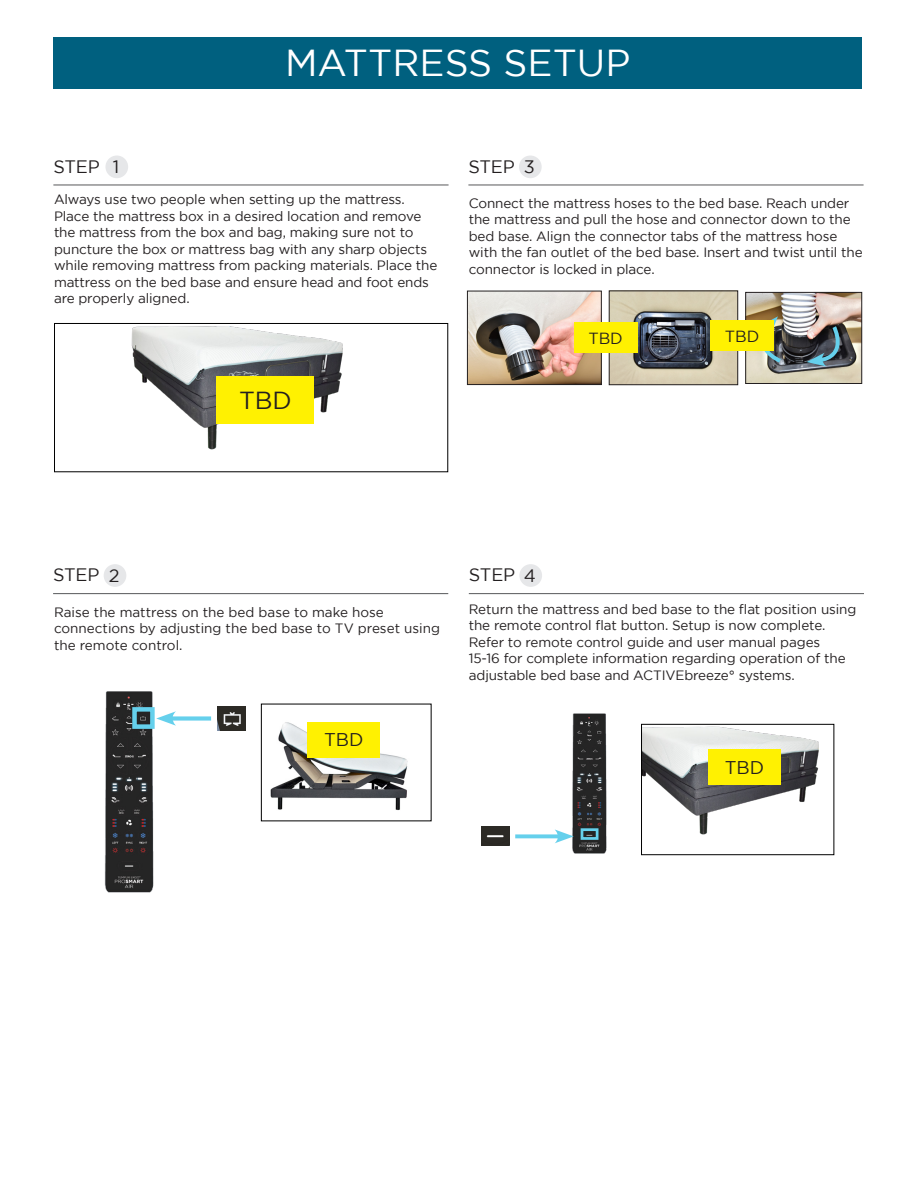
<style>
.page{position:relative;width:918px;height:1188px;background:#fff}
.page>*{position:absolute;margin:0;border:0;box-sizing:border-box;transform-origin:0 0}
.t1{font:37.5px "Gotham";color:#fff}
.Alert{font:24.6px "Gotham";color:#231f20}
.Alert-2{font:18.3px "Gotham";letter-spacing:-.005em;color:#231f20}
.Category_12{font:18px "Gotham";letter-spacing:-.01em;color:#231f20}
.Alert-3{font:16.05px "Gotham";letter-spacing:-.005em;color:#231f20}
.t2{font:13.5px/16.5px "Gotham";letter-spacing:-.01em;color:#231f20}
</style>
<div class="page">
<img style="left:572px;top:713px;width:35px;height:141px">
<img style="left:131px;top:326px;width:212px;height:124px">
<div style="left:54px;top:323px;width:394px;height:149px;border:1px solid #000"></div>
<div style="left:168px;top:716px;width:43px;height:5px;background:#65d0ec"></div>
<svg style="left:156px;top:711px;width:20px;height:15px"></svg>
<img style="left:218px;top:707px;width:28px;height:23px">
<img style="left:611px;top:293px;width:125px;height:90px">
<div style="left:609px;top:291px;width:129px;height:94px;border:1px solid #231f20"></div>
<img style="left:469px;top:293px;width:131px;height:90px">
<div style="left:467px;top:291px;width:135px;height:94px;border:1px solid #231f20"></div>
<img style="left:747px;top:294px;width:113px;height:88px">
<div style="left:745px;top:292px;width:117px;height:92px;border:1px solid #231f20"></div>
<svg style="left:750px;top:316px;width:34px;height:49px"></svg>
<svg style="left:807px;top:323px;width:42px;height:43px;background:#576268"></svg>
<img style="left:481px;top:826px;width:29px;height:20px">
<svg style="left:515px;top:834px;width:40px;height:4px"></svg>
<svg style="left:555px;top:829px;width:19px;height:14px"></svg>
<img style="left:643px;top:726px;width:176px;height:109px">
<div style="left:641px;top:724px;width:193px;height:131px;border:1px solid #000"></div>
<div style="left:581px;top:828px;width:18px;height:12px;border:3px solid #65d0ec"></div>
<img style="left:270px;top:722px;width:138px;height:89px">
<div style="left:307px;top:722px;width:73px;height:35px;background:#fff101"></div>
<div style="left:217px;top:376px;width:97px;height:48px;background:#fff101"></div>
<div style="left:708px;top:750px;width:73px;height:35px;background:#fff101"></div>
<div style="left:574px;top:322px;width:63px;height:31px;background:#fff101"></div>
<div style="left:710px;top:320px;width:64px;height:31px;background:#fff101"></div>
<img style="left:104px;top:691px;width:50px;height:202px">
<div style="left:132px;top:707px;width:23px;height:22px;border:5px solid #65d0ec"></div>
<div style="left:53px;top:37px;width:809px;height:51px;background:#00607f"></div>
<div style="left:105px;top:156px;width:23px;height:22px;background:#e6e7e9;border-radius:50%"></div>
<hr style="left:53px;top:185px;width:396px;height:1px;background:#57585a">
<div style="left:519px;top:564px;width:23px;height:23px;background:#e6e7e9;border-radius:50%"></div>
<hr style="left:469px;top:593px;width:395px;height:1px;background:#57585a">
<div style="left:104px;top:564px;width:22px;height:23px;background:#e6e7e9;border-radius:50%"></div>
<hr style="left:53px;top:593px;width:395px;height:1px;background:#57585a">
<div style="left:519px;top:156px;width:23px;height:22px;background:#e6e7e9;border-radius:50%"></div>
<hr style="left:468px;top:185px;width:396px;height:1px;background:#57585a">
<p class="Category_12" style="left:53px;top:156px;width:48px">STEP</p>
<p class="Category_12" style="left:113px;top:157px;width:8px">1</p>
<p class="t1" style="left:285px;top:42px;width:347px">MATTRESS SETUP</p>
<p class="Category_12" style="left:468px;top:156px;width:48px">STEP</p>
<p class="Category_12" style="left:524px;top:157px;width:13px">3</p>
<p class="t2" style="left:54px;top:191px;width:385px">Always use two people when setting up the mattress.<br>Place the mattress box in a desired location and remove the mattress from the box and bag, making sure not to puncture the box or mattress bag with any sharp objects while removing mattress from packing materials. Place the mattress on the bed base and ensure head and foot ends are properly aligned.</p>
<p class="Alert" style="left:239px;top:387px;width:54px">TBD</p>
<p class="t2" style="left:469px;top:195px;width:395px">Connect the mattress hoses to the bed base. Reach under the mattress and pull the hose and connector down to the bed base. Align the connector tabs of the mattress hose with the fan outlet of the bed base. Insert and twist until the connector is locked in place.</p>
<p class="Alert-3" style="left:588px;top:329px;width:36px">TBD</p>
<p class="Alert-3" style="left:725px;top:327px;width:36px">TBD</p>
<p class="Category_12" style="left:53px;top:565px;width:48px">STEP</p>
<p class="Category_12" style="left:109px;top:566px;width:12px">2</p>
<p class="Category_12" style="left:469px;top:565px;width:48px">STEP</p>
<p class="Category_12" style="left:524px;top:566px;width:14px">4</p>
<p class="t2" style="left:54px;top:604px;width:388px">Raise the mattress on the bed base to make hose connections by adjusting the bed base to TV preset using the remote control.</p>
<p class="Alert-2" style="left:324px;top:730px;width:41px">TBD</p>
<p class="t2" style="left:469px;top:601px;width:389px">Return the mattress and bed base to the flat position using the remote control flat button. Setup is now complete.<br>Refer to remote control guide and user manual pages<br>15-16 for complete information regarding operation of the adjustable bed base and ACTIVEbreeze° systems.</p>
<p class="Alert-2" style="left:725px;top:757px;width:41px">TBD</p>
</div>
